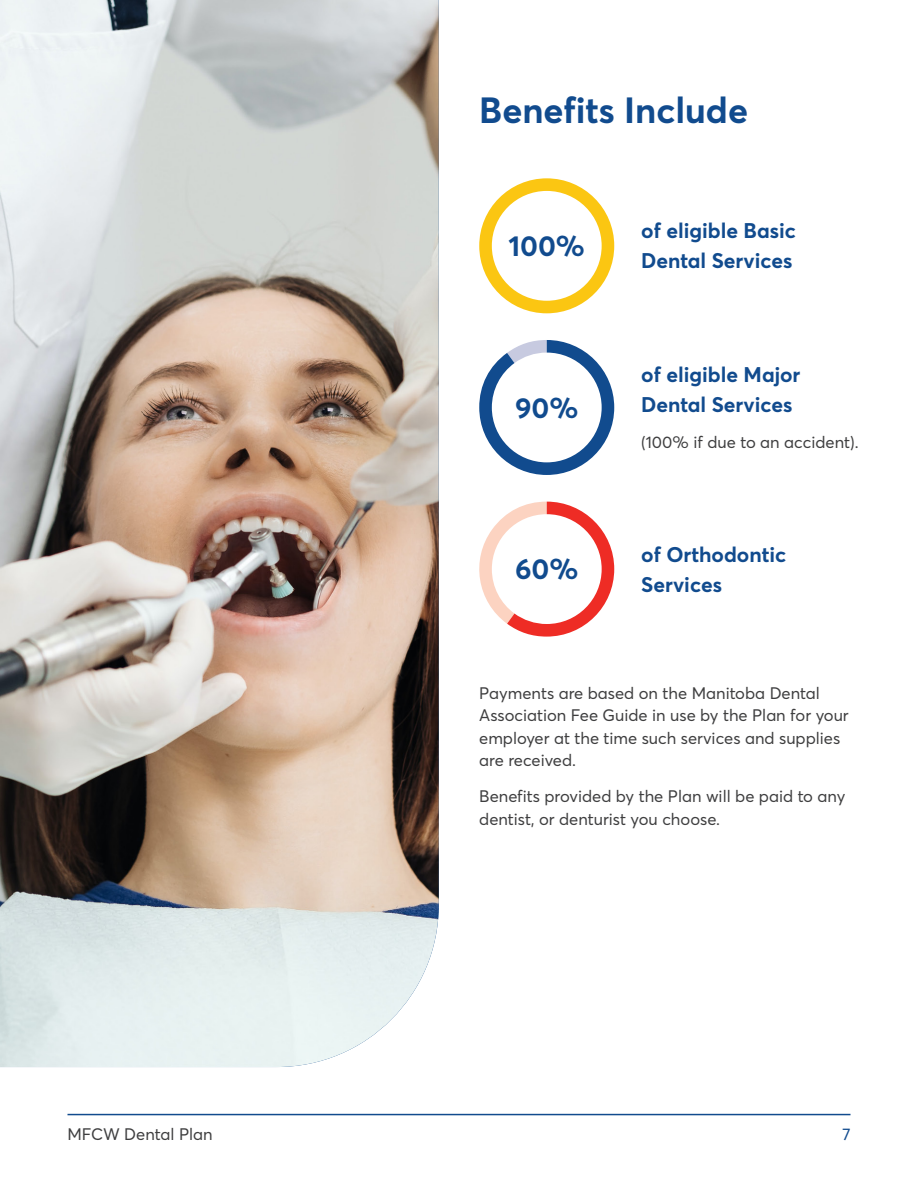
<style>
.page{position:relative;width:918px;height:1188px;background:#fff}
.page>*{position:absolute;margin:0;border:0;box-sizing:border-box;transform-origin:0 0}
.t1{font:700 36px "Averta PE";color:#114b8e}
.Para{font:700 28.5px "Averta PE";color:#114b8e}
.Para-2{font:700 21px/30px "Averta PE";color:#114b8e}
.Para-3{font:16.5px/22.5px "Averta PE";color:#3e3e3f}
.t2{font:16.5px "Averta PE";color:#114b8e}
</style>
<div class="page">
<img style="left:0;top:0;width:439px;height:1067px">
<svg style="left:479px;top:178px;width:135px;height:135px"></svg>
<svg style="left:479px;top:340px;width:135px;height:135px"></svg>
<svg style="left:479px;top:502px;width:135px;height:135px"></svg>
<hr style="left:68px;top:1114px;width:782px;height:1px;background:#114b8e">
<h1 class="t1" style="left:479px;top:85px;width:270px">Benefits Include</h1>
<p class="Para" style="left:509px;top:226px;width:78px">100%</p>
<p class="Para" style="left:515px;top:387px;width:65px">90%</p>
<p class="Para" style="left:515px;top:549px;width:65px">60%</p>
<p class="Para-2" style="left:641px;top:215px;width:156px">of eligible Basic<br>Dental Services</p>
<p class="Para-2" style="left:641px;top:359px;width:161px">of eligible Major<br>Dental Services</p>
<p class="Para-3" style="left:641px;top:430px;width:219px">(100% if due to an accident).</p>
<p class="Para-2" style="left:641px;top:538px;width:147px">of Orthodontic<br>Services</p>
<p class="Para-3" style="left:479px;top:681px;width:371px">Payments are based on the Manitoba Dental Association Fee Guide in use by the Plan for your employer at the time such services and supplies are received.</p>
<p class="Para-3" style="left:479px;top:784px;width:368px">Benefits provided by the Plan will be paid to any dentist, or denturist you choose.</p>
<p class="Para-3" style="left:68px;top:1122px;width:147px">MFCW Dental Plan</p>
<p class="t2" style="left:842px;top:1122px;width:10px">7</p>
</div>
